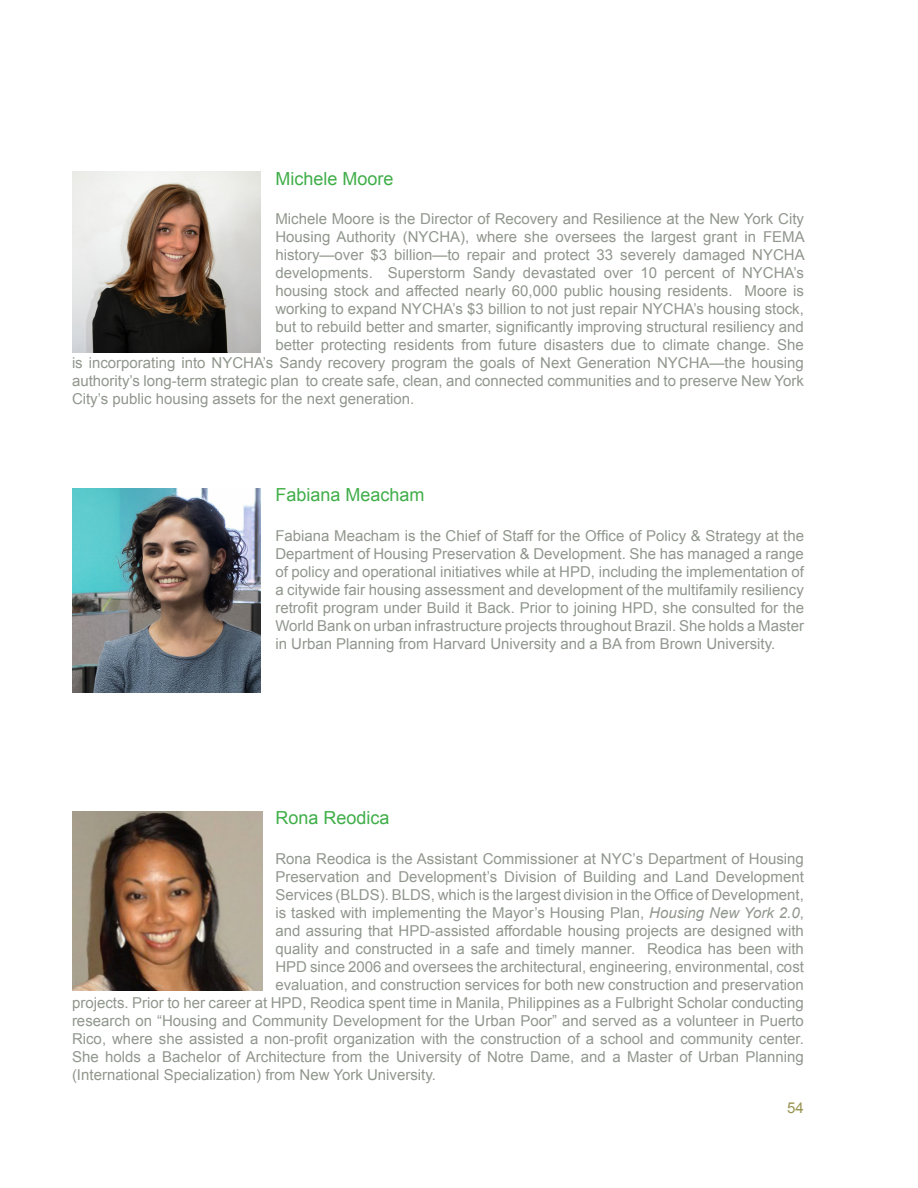
<style>
.page{position:relative;width:918px;height:1188px;background:#fff}
.page>*{position:absolute;margin:0;border:0;box-sizing:border-box;transform-origin:0 0}
.t1{font:18px "Arial";color:#40ae49}
.t2{font:15px/18px "Arial";color:#90978d;text-align:justify}
.t3{font:15px "Arial";color:#999453}
.s1{font-style:italic}
</style>
<div class="page">
<img style="left:72px;top:811px;width:191px;height:179px">
<img style="left:72px;top:172px;width:189px;height:180px">
<img style="left:72px;top:488px;width:189px;height:204px">
<p class="t1" style="left:275px;top:167px;width:120px">Michele Moore</p>
<p class="t2" style="left:275px;top:210px;width:530px">Michele Moore is the Director of Recovery and Resilience at the New York City</p>
<p class="t2" style="left:275px;top:228px;width:531px">Housing Authority (NYCHA), where she oversees the largest grant in FEMA</p>
<p class="t2" style="left:275px;top:246px;width:531px">history—over $3 billion—to repair and protect 33 severely damaged NYCHA</p>
<p class="t2" style="left:275px;top:264px;width:530px">developments. Superstorm Sandy devastated over 10 percent of NYCHA’s</p>
<p class="t2" style="left:275px;top:282px;width:530px">housing stock and affected nearly 60,000 public housing residents. Moore is</p>
<p class="t2" style="left:275px;top:300px;width:530px">working to expand NYCHA’s $3 billion to not just repair NYCHA’s housing stock,</p>
<p class="t2" style="left:275px;top:318px;width:530px">but to rebuild better and smarter, significantly improving structural resiliency and</p>
<p class="t2" style="left:275px;top:336px;width:530px">better protecting residents from future disasters due to climate change. She</p>
<p class="t2" style="left:72px;top:354px;width:733px">is incorporating into NYCHA’s Sandy recovery program the goals of Next Generation NYCHA—the housing</p>
<p class="t2" style="left:72px;top:372px;width:733px">authority’s long-term strategic plan to create safe, clean, and connected communities and to preserve New York</p>
<p class="t2" style="left:72px;top:390px;width:344px">City’s public housing assets for the next generation.</p>
<p class="t1" style="left:275px;top:483px;width:151px">Fabiana Meacham</p>
<p class="t2" style="left:275px;top:527px;width:530px">Fabiana Meacham is the Chief of Staff for the Office of Policy &amp; Strategy at the Department of Housing Preservation &amp; Development. She has managed a range of policy and operational initiatives while at HPD, including the implementation of a citywide fair housing assessment and development of the multifamily resiliency retrofit program under Build it Back. Prior to joining HPD, she consulted for the World Bank on urban infrastructure projects throughout Brazil. She holds a Master in Urban Planning from Harvard University and a BA from Brown University.</p>
<p class="t1" style="left:275px;top:806px;width:116px">Rona Reodica</p>
<p class="t2" style="left:275px;top:850px;width:530px">Rona Reodica is the Assistant Commissioner at NYC’s Department of Housing</p>
<p class="t2" style="left:275px;top:868px;width:530px">Preservation and Development’s Division of Building and Land Development</p>
<p class="t2" style="left:275px;top:886px;width:530px">Services (BLDS). BLDS, which is the largest division in the Office of Development,</p>
<p class="t2" style="left:275px;top:904px;width:530px">is tasked with implementing the Mayor’s Housing Plan, <span class="s1">Housing New York 2.0</span>,</p>
<p class="t2" style="left:275px;top:922px;width:530px">and assuring that HPD-assisted affordable housing projects are designed with</p>
<p class="t2" style="left:275px;top:940px;width:530px">quality and constructed in a safe and timely manner. Reodica has been with</p>
<p class="t2" style="left:275px;top:958px;width:530px">HPD since 2006 and oversees the architectural, engineering, environmental, cost</p>
<p class="t2" style="left:275px;top:976px;width:530px">evaluation, and construction services for both new construction and preservation</p>
<p class="t2" style="left:72px;top:993px;width:733px">projects. Prior to her career at HPD, Reodica spent time in Manila, Philippines as a Fulbright Scholar conducting</p>
<p class="t2" style="left:72px;top:1011px;width:733px">research on “Housing and Community Development for the Urban Poor” and served as a volunteer in Puerto</p>
<p class="t2" style="left:72px;top:1029px;width:733px">Rico, where she assisted a non-profit organization with the construction of a school and community center.</p>
<p class="t2" style="left:72px;top:1047px;width:733px">She holds a Bachelor of Architecture from the University of Notre Dame, and a Master of Urban Planning</p>
<p class="t2" style="left:72px;top:1065px;width:366px">(International Specialization) from New York University.</p>
<p class="t3" style="left:787px;top:1098px;width:18px">54</p>
</div>
